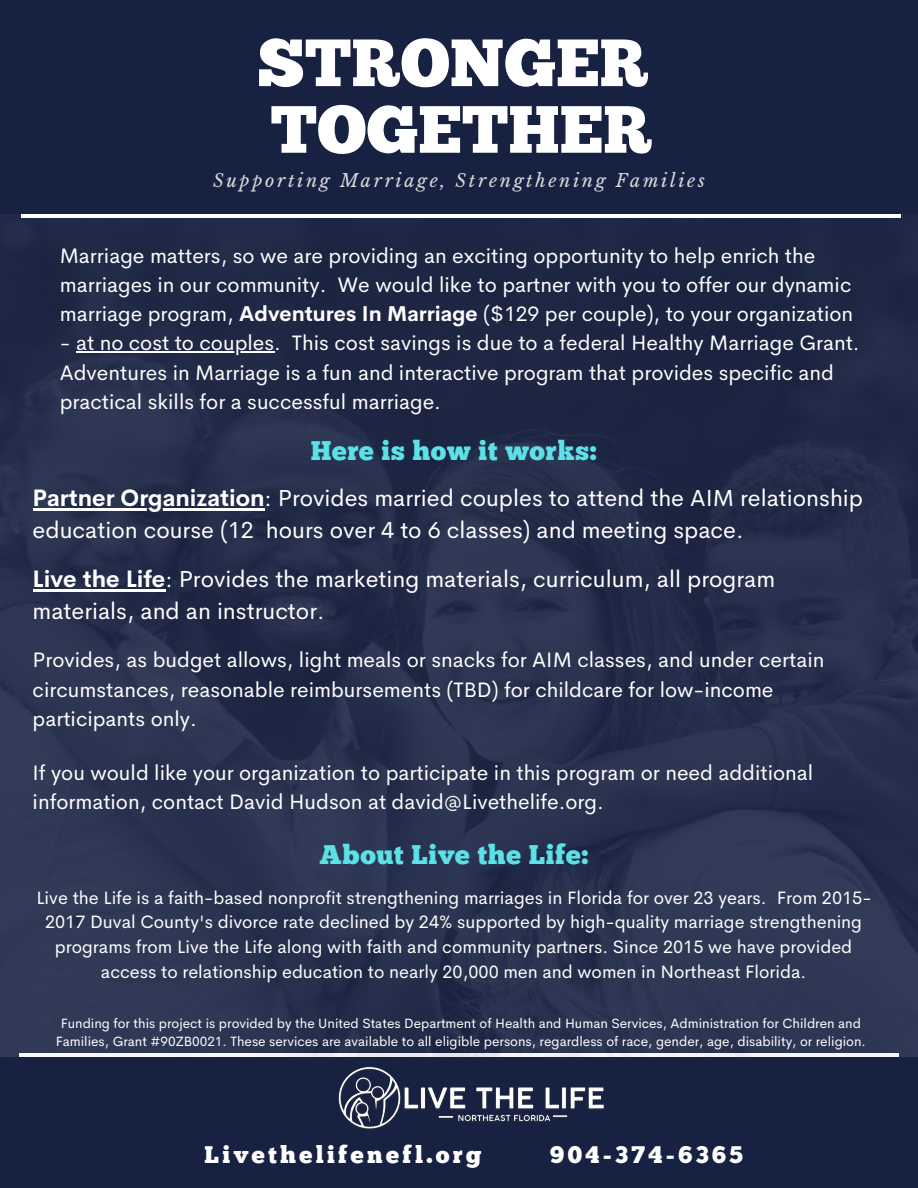
<style>
.page{position:relative;width:918px;height:1188px;background:#172243}
.page>*{position:absolute;margin:0;border:0;box-sizing:border-box;transform-origin:0 0}
.t1{font:66.6px/66.6px "Chunk Five";color:#fff}
.t2{font:27px "Chunk Five";letter-spacing:.02em;color:#5ce1e6}
.t3{font:24px "Chunk Five";letter-spacing:.14em;color:#fff}
.t4{font:23.25px/31.5px "Cerebri Sans";color:#fff}
.t5{font:21px/29.2px "Cerebri Sans";color:#fff}
.t6{font:18px/24.8px "Cerebri Sans";color:#fff;text-align:center}
.t7{font:italic 17.85px "Libre Baskerville";letter-spacing:.15em;color:#d9d9d9}
.t8{font:13.5px/18px "Cerebri Sans";color:#fff;text-align:center}
.s1{font-weight:700}
</style>
<div class="page">
<img style="left:338px;top:1066px;width:266px;height:63px">
<img style="left:0;top:214px;width:918px;height:843px">
<hr style="left:22px;top:214px;width:879px;height:3px;background:#fff">
<hr style="left:33px;top:509px;width:232px;height:2px;background:#fff">
<hr style="left:33px;top:590px;width:132px;height:2px;background:#fff">
<hr style="left:76px;top:351px;width:198px;height:2px;background:#fff">
<h1 class="t1" style="left:257px;top:36px;width:396px">STRONGER<br>TOGETHER</h1>
<p class="t7" style="left:213px;top:170px;width:493px">Supporting Marriage, Strengthening Families</p>
<p class="t5" style="left:60px;top:241px;width:795px">Marriage matters, so we are providing an exciting opportunity to help enrich the marriages in our community. We would like to partner with you to offer our dynamic marriage program, <span class="s1">Adventures In Marriage</span> ($129 per couple), to your organization</p>
<p class="t5" style="left:60px;top:328px;width:801px">- at no cost to couples. This cost savings is due to a federal Healthy Marriage Grant.<br>Adventures in Marriage is a fun and interactive program that provides specific and practical skills for a successful marriage.</p>
<p class="t2" style="left:311px;top:440px;width:287px">Here is how it works:</p>
<p class="t4" style="left:33px;top:483px;width:832px"><span class="s1">Partner Organization</span>: Provides married couples to attend the AIM relationship education course (12 hours over 4 to 6 classes) and meeting space.</p>
<p class="t4" style="left:33px;top:564px;width:744px"><span class="s1">Live the Life</span>: Provides the marketing materials, curriculum, all program materials, and an instructor.</p>
<p class="t5" style="left:33px;top:645px;width:793px">Provides, as budget allows, light meals or snacks for AIM classes, and under certain circumstances, reasonable reimbursements (TBD) for childcare for low-income participants only.</p>
<p class="t5" style="left:33px;top:758px;width:782px">If you would like your organization to participate in this program or need additional information, contact David Hudson at david@Livethelife.org.</p>
<p class="t2" style="left:319px;top:844px;width:270px">About Live the Life:</p>
<p class="t6" style="left:36px;top:885px;width:837px">Live the Life is a faith-based nonprofit strengthening marriages in Florida for over 23 years. From 2015- 2017 Duval County's divorce rate declined by 24% supported by high-quality marriage strengthening programs from Live the Life along with faith and community partners. Since 2015 we have provided access to relationship education to nearly 20,000 men and women in Northeast Florida.</p>
<p class="t8" style="left:56px;top:1014px;width:811px">Funding for this project is provided by the United States Department of Health and Human Services, Administration for Children and<br>Families, Grant #90ZB0021. These services are available to all eligible persons, regardless of race, gender, age, disability, or religion.</p>
<p class="t3" style="left:205px;top:1145px;width:279px">Livethelifenefl.org</p>
<p class="t3" style="left:550px;top:1145px;width:194px">904-374-6365</p>
</div>
